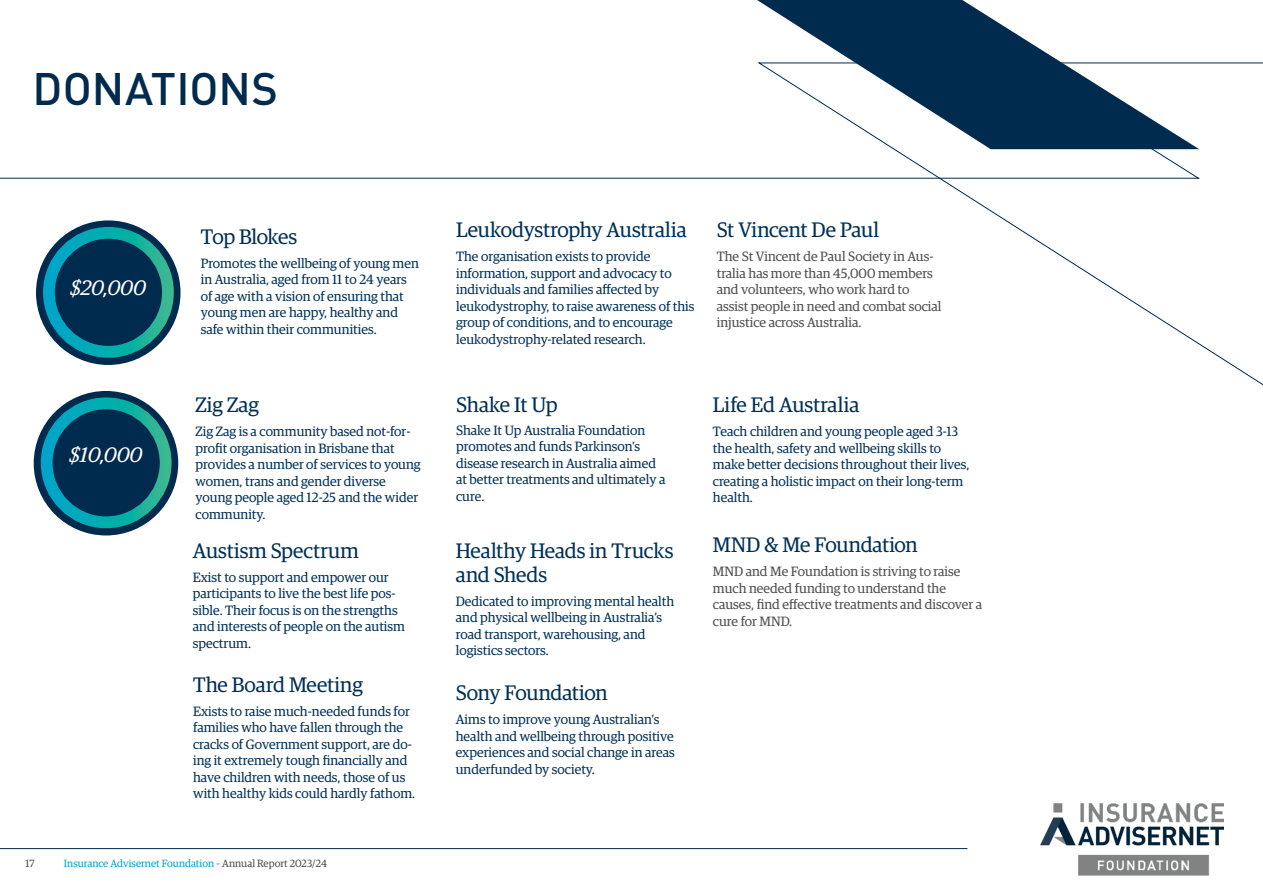
<style>
.page{position:relative;width:1263px;height:893px;background:#fff}
.page>*{position:absolute;margin:0;border:0;box-sizing:border-box;transform-origin:0 0}
.t1{font:500 45px "DINOT";color:#002a4e}
.t2{font:21px/24px "Guardian Egyp";letter-spacing:-.005em;color:#003057}
.t3{font:italic 21px "Guardian Egyp";color:#fff}
.t4{font:13.5px/16.5px "Guardian Egyp";color:#003057}
.t5{font:13.5px/16.5px "Guardian Egyp";color:#4d4d4f}
.t6{font:10.5px "Guardian Egyp";color:#00a4cb}
.t7{font:10.5px "Guardian Egyp";color:#4d4d4f}
.s1{color:#4d4d4f}
</style>
<div class="page">
<hr style="left:0;top:848px;width:967px;height:1px;background:#002a4e">
<svg style="left:0;top:177px;width:756px;height:2px;background:#7f93a5"></svg>
<svg style="left:757px;top:0;width:304px;height:62px;fill:#002a4e"></svg>
<svg style="left:756px;top:62px;width:507px;height:324px"></svg>
<svg style="left:34px;top:219px;width:148px;height:148px;background:#0c4260"></svg>
<div style="left:32px;top:217px;width:152px;height:152px;border:4px solid #fff;border-radius:50%"></div>
<div style="left:43px;top:227px;width:131px;height:131px;border:12px solid #fff;border-radius:50%"></div>
<img style="left:1041px;top:804px;width:183px;height:72px">
<svg style="left:32px;top:389px;width:148px;height:148px;background:#0c4260"></svg>
<div style="left:30px;top:387px;width:152px;height:152px;border:4px solid #fff;border-radius:50%"></div>
<div style="left:41px;top:397px;width:131px;height:131px;border:12px solid #fff;border-radius:50%"></div>
<h1 class="t1" style="left:33px;top:54px;width:247px">DONATIONS</h1>
<h2 class="t3" style="left:71px;top:273px;width:77px">$20,000</h2>
<h2 class="t3" style="left:70px;top:441px;width:74px">$10,000</h2>
<h2 class="t2" style="left:201px;top:223px;width:98px">Top Blokes</h2>
<p class="t4" style="left:201px;top:254px;width:220px">Promotes the wellbeing of young men in Australia, aged from 11 to 24 years of age with a vision of ensuring that young men are happy, healthy and safe within their communities.</p>
<h2 class="t2" style="left:196px;top:391px;width:65px">Zig Zag</h2>
<p class="t4" style="left:196px;top:422px;width:226px">Zig Zag is a community based not-for&shy;profit organisation in Brisbane that provides a number of services to young women, trans and gender diverse young people aged 12-25 and the wider community.</p>
<h2 class="t2" style="left:193px;top:537px;width:168px">Austism Spectrum</h2>
<p class="t4" style="left:193px;top:568px;width:214px">Exist to support and empower our participants to live the best life pos&shy;sible. Their focus is on the strengths and interests of people on the autism spectrum.</p>
<h2 class="t2" style="left:193px;top:671px;width:171px">The Board Meeting</h2>
<p class="t4" style="left:193px;top:702px;width:224px">Exists to raise much-needed funds for families who have fallen through the cracks of Government support, are do&shy;ing it extremely tough financially and have children with needs, those of us with healthy kids could hardly fathom.</p>
<p class="t7" style="left:26px;top:857px;width:11px">17</p>
<p class="t6" style="left:64px;top:857px;width:265px">Insurance Advisernet Foundation <span class="s1">– Annual Report 2023/24</span></p>
<h2 class="t2" style="left:456px;top:216px;width:232px">Leukodystrophy Australia</h2>
<p class="t4" style="left:456px;top:247px;width:240px">The organisation exists to provide information, support and advocacy to individuals and families affected by leukodystrophy, to raise awareness of this group of conditions, and to encourage leukodystrophy-related research.</p>
<h2 class="t2" style="left:717px;top:216px;width:164px">St Vincent De Paul</h2>
<p class="t5" style="left:717px;top:247px;width:226px">The St Vincent de Paul Society in Aus&shy;tralia has more than 45,000 members and volunteers, who work hard to assist people in need and combat social injustice across Australia.</p>
<h2 class="t2" style="left:456px;top:391px;width:103px">Shake It Up</h2>
<p class="t4" style="left:456px;top:421px;width:211px">Shake It Up Australia Foundation promotes and funds Parkinson’s disease research in Australia aimed at better treatments and ultimately a cure.</p>
<h2 class="t2" style="left:456px;top:537px;width:219px">Healthy Heads in Trucks and Sheds</h2>
<p class="t4" style="left:456px;top:592px;width:220px">Dedicated to improving mental health and physical wellbeing in Australia’s road transport, warehousing, and logistics sectors.</p>
<h2 class="t2" style="left:456px;top:679px;width:153px">Sony Foundation</h2>
<p class="t4" style="left:456px;top:710px;width:221px">Aims to improve young Australian’s health and wellbeing through positive experiences and social change in areas underfunded by society.</p>
<h2 class="t2" style="left:713px;top:391px;width:148px">Life Ed Australia</h2>
<p class="t4" style="left:713px;top:422px;width:258px">Teach children and young people aged 3-13 the health, safety and wellbeing skills to make better decisions throughout their lives, creating a holistic impact on their long-term health.</p>
<h2 class="t2" style="left:713px;top:531px;width:206px">MND &amp; Me Foundation</h2>
<p class="t5" style="left:713px;top:562px;width:271px">MND and Me Foundation is striving to raise much needed funding to understand the causes, find effective treatments and discover a cure for MND.</p>
</div>
